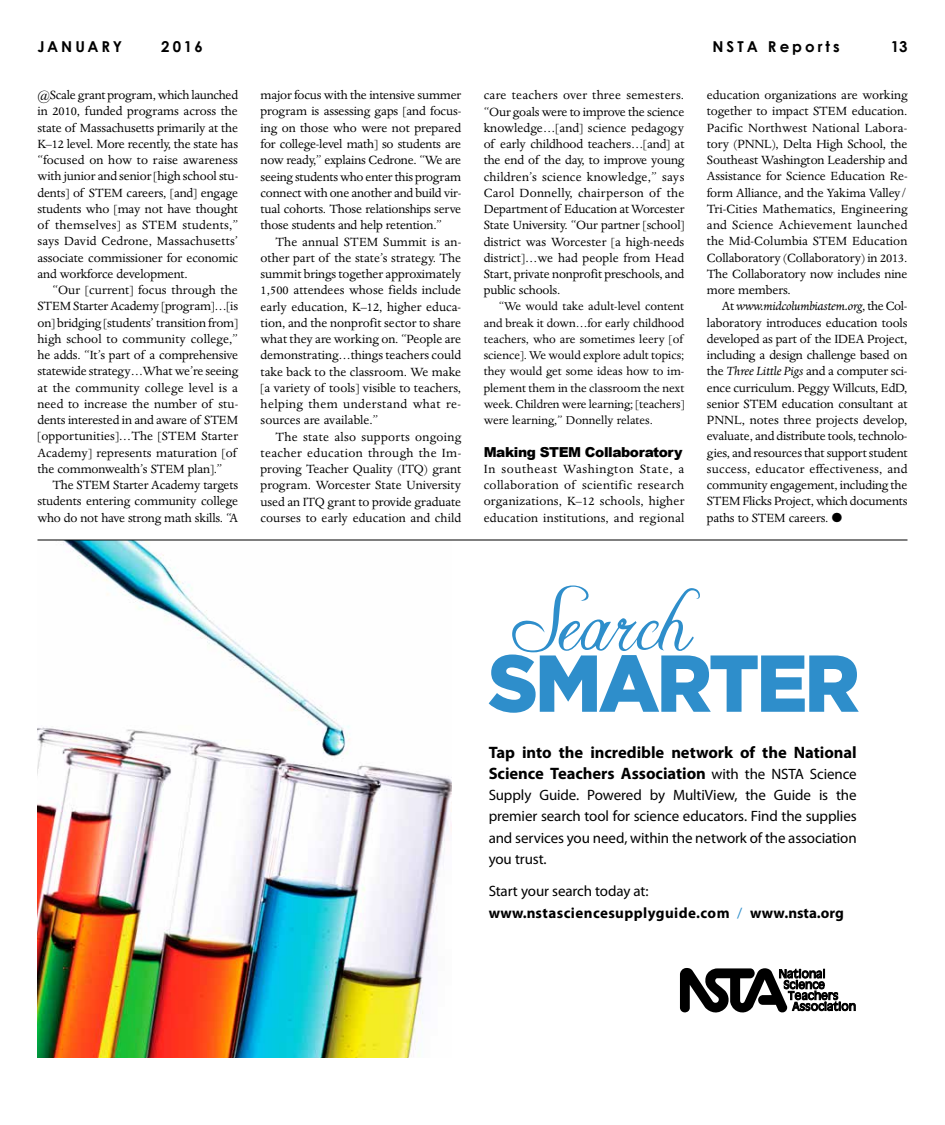
<style>
.page{position:relative;width:945px;height:1125px;background:#fff}
.page>*{position:absolute;margin:0;border:0;box-sizing:border-box;transform-origin:0 0}
.t1{font:700 16.5px/21.2px "Myriad Pro";letter-spacing:-.005em;color:#000}
.t2{font:15px/21.2px "Myriad Pro";letter-spacing:-.01em;color:#000;text-align:justify}
.t3{font:700 15px/21.2px "Myriad Pro";letter-spacing:.025em;color:#000}
.t4{font:700 15px "Century Gothic";letter-spacing:.2em;color:#000}
.t5{font:700 15px "Century Gothic";letter-spacing:.18em;color:#000}
.t6{font:13.75px/16.2px "Dante MT Std";letter-spacing:-.01em;color:#000;text-align:justify}
.t7{font:900 13.75px "Arial";letter-spacing:-.03em;color:#000}
.t8{font:13.12px/16.2px "Dante MT Std";color:#000;text-align:justify}
.s1{font-style:italic}
.s2{font-weight:400;font-size:15px}
.s3{font-weight:400}
.s4{font-weight:400;color:#2e8ecb}
</style>
<div class="page">
<img style="left:38px;top:541px;width:413px;height:517px">
<svg style="left:680px;top:968px;width:176px;height:45px"></svg>
<svg style="left:489px;top:585px;width:370px;height:128px"></svg>
<hr style="left:38px;top:540px;width:870px;height:1px;background:#000">
<p class="t5" style="left:38px;top:37px;width:86px">JANUARY</p>
<p class="t4" style="left:161px;top:37px;width:43px">2016</p>
<p class="t4" style="left:712px;top:37px;width:129px">NSTA Reports</p>
<p class="t4" style="left:891px;top:37px;width:18px">13</p>
<p class="t6" style="left:38px;top:87px;width:202px">@Scale grant program, which launched in 2010, funded programs across the state of Massachusetts primarily at the K–12 level. More recently, the state has “focused on how to raise awareness with junior and senior [high school stu&shy;dents] of STEM careers, [and] engage students who [may not have thought of themselves] as STEM students,” says David Cedrone, Massachusetts’ associate commissioner for economic and workforce development.</p>
<p class="t6" style="left:38px;top:282px;width:202px;text-indent:15px">“Our [current] focus through the STEM Starter Academy [program]…[is on] bridging [students’ transition from] high school to community college,” he adds. “It’s part of a comprehensive statewide strategy…What we’re seeing at the community college level is a need to increase the number of stu&shy;dents interested in and aware of STEM [opportunities]…The [STEM Starter Academy] represents maturation [of the commonwealth’s STEM plan].”</p>
<p class="t6" style="left:38px;top:477px;width:202px;text-indent:15px">The STEM Starter Academy targets students entering community college who do not have strong math skills. “A</p>
<p class="t6" style="left:261px;top:87px;width:202px">major focus with the intensive summer program is assessing gaps [and focus&shy;ing on those who were not prepared for college-level math] so students are now ready,” explains Cedrone. “We are seeing students who enter this program connect with one another and build vir&shy;tual cohorts. Those relationships serve those students and help retention.”</p>
<p class="t6" style="left:261px;top:233px;width:202px;text-indent:15px">The annual STEM Summit is an&shy;other part of the state’s strategy. The summit brings together approximately 1,500 attendees whose fields include early education, K–12, higher educa&shy;tion, and the nonprofit sector to share what they are working on. “People are demonstrating…things teachers could take back to the classroom. We make [a variety of tools] visible to teachers, helping them understand what re&shy;sources are available.”</p>
<p class="t6" style="left:261px;top:428px;width:202px;text-indent:15px">The state also supports ongoing teacher education through the Im&shy;proving Teacher Quality (ITQ) grant program. Worcester State University used an ITQ grant to provide graduate courses to early education and child</p>
<p class="t6" style="left:484px;top:87px;width:202px">care teachers over three semesters. “Our goals were to improve the science knowledge…[and] science pedagogy of early childhood teachers…[and] at the end of the day, to improve young children’s science knowledge,” says Carol Donnelly, chairperson of the Department of Education at Worcester State University. “Our partner [school] district was Worcester [a high-needs district]…we had people from Head Start, private nonprofit preschools, and public schools.</p>
<p class="t8" style="left:484px;top:298px;width:202px;text-indent:15px">“We would take adult-level content and break it down…for early childhood teachers, who are sometimes leery [of science]. We would explore adult topics; they would get some ideas how to im&shy;plement them in the classroom the next week. Children were learning; [teachers] were learning,” Donnelly relates.</p>
<p class="t7" style="left:484px;top:442px;width:200px">Making STEM Collaboratory</p>
<p class="t6" style="left:484px;top:461px;width:202px">In southeast Washington State, a collaboration of scientific research organizations, K–12 schools, higher education institutions, and regional</p>
<p class="t6" style="left:707px;top:87px;width:202px">education organizations are working together to impact STEM education.<br>Pacific Northwest National Labora&shy;tory (PNNL), Delta High School, the Southeast Washington Leadership and Assistance for Science Education Re&shy;form Alliance, and the Yakima Valley/ Tri-Cities Mathematics, Engineering and Science Achievement launched the Mid-Columbia STEM Education Collaboratory (Collaboratory) in 2013.<br>The Collaboratory now includes nine more members.</p>
<p class="t6" style="left:707px;top:298px;width:202px;text-indent:15px">At <span class="s1">www.midcolumbiastem.org</span>, the Col&shy;laboratory introduces education tools developed as part of the IDEA Project, including a design challenge based on the <span class="s1">Three Little Pigs</span> and a computer sci&shy;ence curriculum. Peggy Willcuts, EdD, senior STEM education consultant at PNNL, notes three projects develop, evaluate, and distribute tools, technolo&shy;gies, and resources that support student success, educator effectiveness, and community engagement, including the STEM Flicks Project, which documents paths to STEM careers. ●</p>
<p class="t1" style="left:489px;top:741px;width:370px">Tap into the incredible network of the National<br>Science Teachers Association <span class="s2">with the NSTA Science</span></p>
<p class="t2" style="left:489px;top:784px;width:370px">Supply Guide. Powered by MultiView, the Guide is the premier search tool for science educators. Find the supplies and services you need, within the network of the association you trust.</p>
<p class="t3" style="left:489px;top:880px;width:357px"><span class="s3">Start your search today at: </span>www.nstasciencesupplyguide.com <span class="s4">/</span> www.nsta.org</p>
</div>
